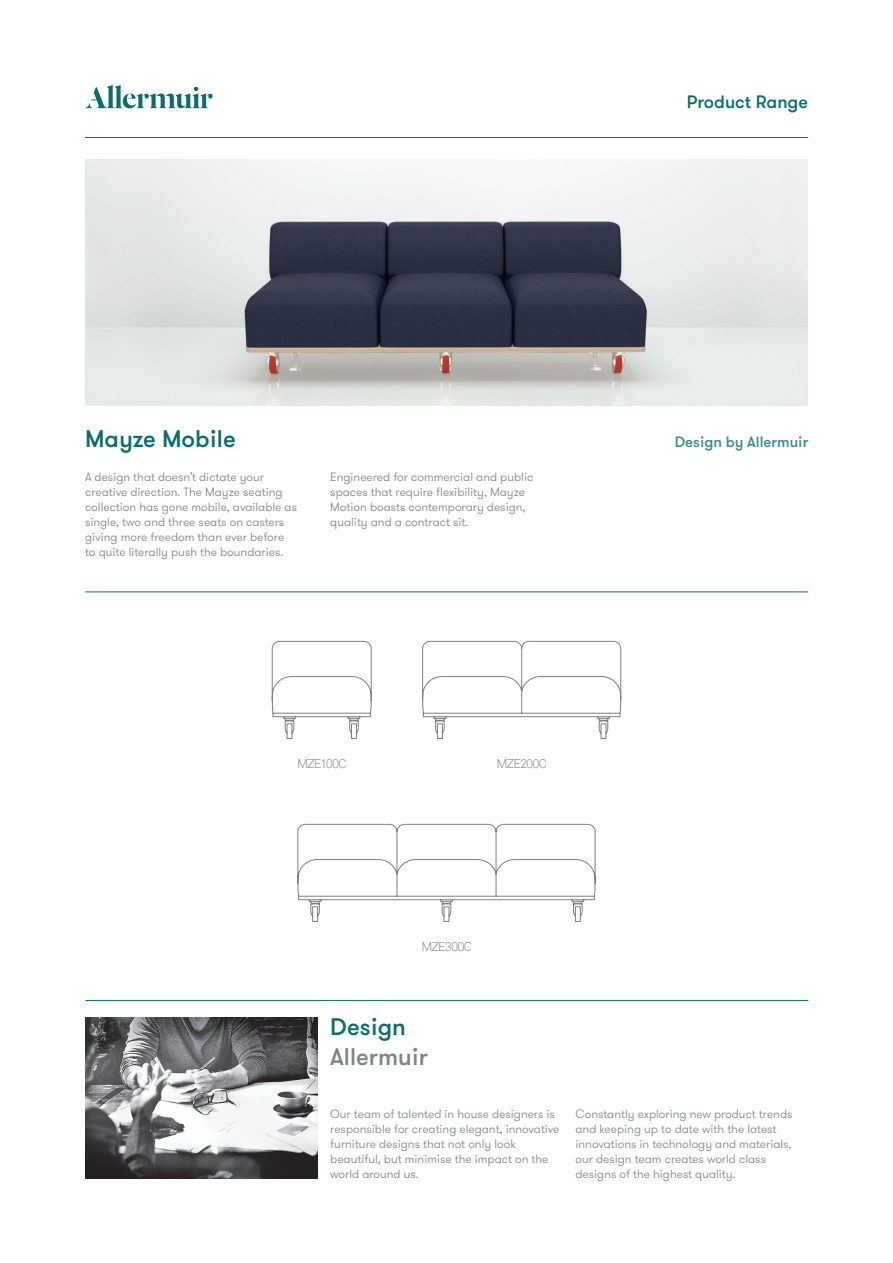
<style>
.page{position:relative;width:893px;height:1263px;background:#fff}
.page>*{position:absolute;margin:0;border:0;box-sizing:border-box;transform-origin:0 0}
.t1{font:500 24px/30px "GT Walsheim";color:#808285}
.t2{font:500 24px "GT Walsheim";color:#086e6b}
.t3{font:500 18px "GT Walsheim";color:#086e6b}
.t4{font:500 15px "GT Walsheim";color:#398b89}
.t5{font:300 12.6px "Akkurat";letter-spacing:-.08em;color:#808285}
.Top_Paragraph_P{font:300 12px/15px "GT Walsheim";color:#808083}
.t6{font:300 12px/15px "GT Walsheim";color:#808285}
.s1{color:#086e6b}
</style>
<div class="page">
<hr style="left:85px;top:592px;width:723px;height:1px;background:#086e6b">
<hr style="left:85px;top:137px;width:723px;height:1px;background:#086e6b">
<svg style="left:85px;top:85px;width:128px;height:23px"></svg>
<hr style="left:86px;top:1000px;width:722px;height:1px;background:#086e6b">
<svg style="left:272px;top:641px;width:100px;height:98px"></svg>
<svg style="left:422px;top:641px;width:199px;height:98px"></svg>
<svg style="left:297px;top:824px;width:298px;height:98px"></svg>
<img style="left:85px;top:1018px;width:232px;height:160px">
<img style="left:85px;top:159px;width:723px;height:246px">
<p class="t3" style="left:687px;top:91px;width:123px">Product Range</p>
<p class="t2" style="left:85px;top:424px;width:152px">Mayze Mobile</p>
<p class="t4" style="left:675px;top:433px;width:135px">Design by Allermuir</p>
<p class="Top_Paragraph_P" style="left:85px;top:470px;width:214px">A design that doesn’t dictate your creative direction. The Mayze seating collection has gone mobile, available as single, two and three seats on casters giving more freedom than ever before to quite literally push the boundaries.</p>
<p class="Top_Paragraph_P" style="left:330px;top:470px;width:205px">Engineered for commercial and public spaces that require flexibility, Mayze Motion boasts contemporary design, quality and a contract sit.</p>
<p class="t5" style="left:297px;top:756px;width:51px">MZE100C</p>
<p class="t5" style="left:496px;top:756px;width:52px">MZE200C</p>
<p class="t5" style="left:421px;top:939px;width:52px">MZE300C</p>
<p class="t1" style="left:330px;top:1012px;width:99px"><span class="s1">Design<br></span>Allermuir</p>
<p class="t6" style="left:330px;top:1106px;width:231px">Our team of talented in house designers is responsible for creating elegant, innovative furniture designs that not only look beautiful, but minimise the impact on the world around us.</p>
<p class="t6" style="left:575px;top:1106px;width:219px">Constantly exploring new product trends and keeping up to date with the latest innovations in technology and materials, our design team creates world class designs of the highest quality.</p>
</div>
